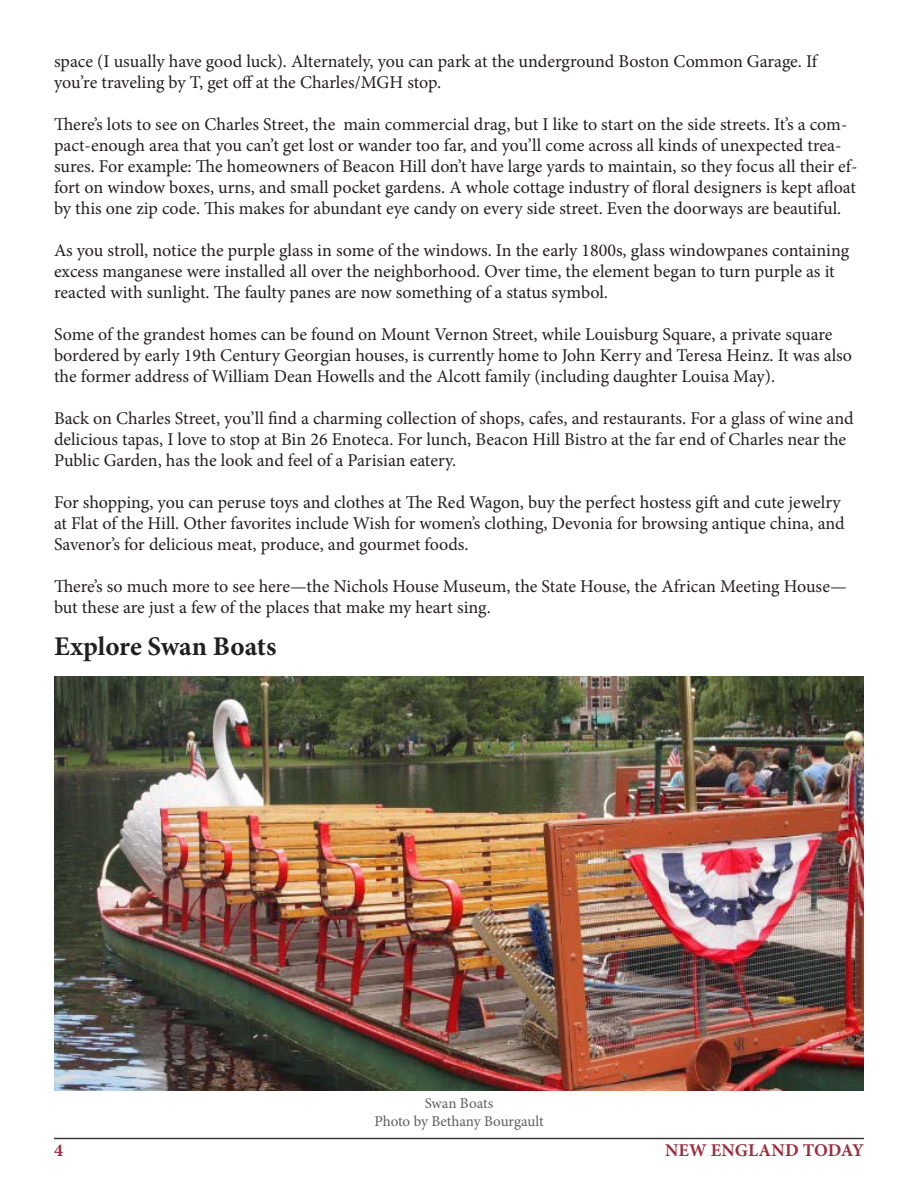
<style>
.page{position:relative;width:918px;height:1188px;background:#fff}
.page>*{position:absolute;margin:0;border:0;box-sizing:border-box;transform-origin:0 0}
.t1{font:700 27px "Minion Pro";color:#231f20}
.t2{font:18px/21px "Minion Pro";letter-spacing:-.005em;color:#231f20}
.t3{font:700 18px "Minion Pro";letter-spacing:.01em;color:#9b2d3d}
.t4{font:15px/18px "Minion Pro";letter-spacing:-.005em;color:#5d5d60;text-align:center}
</style>
<div class="page">
<hr style="left:54px;top:1138px;width:810px;height:1px;background:#3a3938">
<img style="left:54px;top:676px;width:810px;height:415px">
<p class="t2" style="left:54px;top:51px;width:765px">space (I usually have good luck). Alternately, you can park at the underground Boston Common Garage. If you’re traveling by T, get off at the Charles/MGH stop.</p>
<p class="t2" style="left:54px;top:114px;width:805px">There’s lots to see on Charles Street, the main commercial drag, but I like to start on the side streets. It’s a com&shy;pact-enough area that you can’t get lost or wander too far, and you’ll come across all kinds of unexpected trea&shy;sures. For example: The homeowners of Beacon Hill don’t have large yards to maintain, so they focus all their ef&shy;fort on window boxes, urns, and small pocket gardens. A whole cottage industry of floral designers is kept afloat by this one zip code. This makes for abundant eye candy on every side street. Even the doorways are beautiful.</p>
<p class="t2" style="left:54px;top:240px;width:797px">As you stroll, notice the purple glass in some of the windows. In the early 1800s, glass windowpanes containing excess manganese were installed all over the neighborhood. Over time, the element began to turn purple as it reacted with sunlight. The faulty panes are now something of a status symbol.</p>
<p class="t2" style="left:54px;top:324px;width:800px">Some of the grandest homes can be found on Mount Vernon Street, while Louisburg Square, a private square bordered by early 19th Century Georgian houses, is currently home to John Kerry and Teresa Heinz. It was also the former address of William Dean Howells and the Alcott family (including daughter Louisa May).</p>
<p class="t2" style="left:54px;top:408px;width:801px">Back on Charles Street, you’ll find a charming collection of shops, cafes, and restaurants. For a glass of wine and delicious tapas, I love to stop at Bin 26 Enoteca. For lunch, Beacon Hill Bistro at the far end of Charles near the<br>Public Garden, has the look and feel of a Parisian eatery.</p>
<p class="t2" style="left:54px;top:492px;width:792px">For shopping, you can peruse toys and clothes at The Red Wagon, buy the perfect hostess gift and cute jewelry at Flat of the Hill. Other favorites include Wish for women’s clothing, Devonia for browsing antique china, and<br>Savenor’s for delicious meat, produce, and gourmet foods.</p>
<p class="t2" style="left:54px;top:576px;width:794px">There’s so much more to see here—the Nichols House Museum, the State House, the African Meeting House— but these are just a few of the places that make my heart sing.</p>
<h1 class="t1" style="left:54px;top:627px;width:224px">Explore Swan Boats</h1>
<p class="t4" style="left:374px;top:1095px;width:171px">Swan Boats<br>Photo by Bethany Bourgault</p>
<p class="t3" style="left:54px;top:1138px;width:10px">4</p>
<p class="t3" style="left:665px;top:1138px;width:200px">New England Today</p>
</div>
